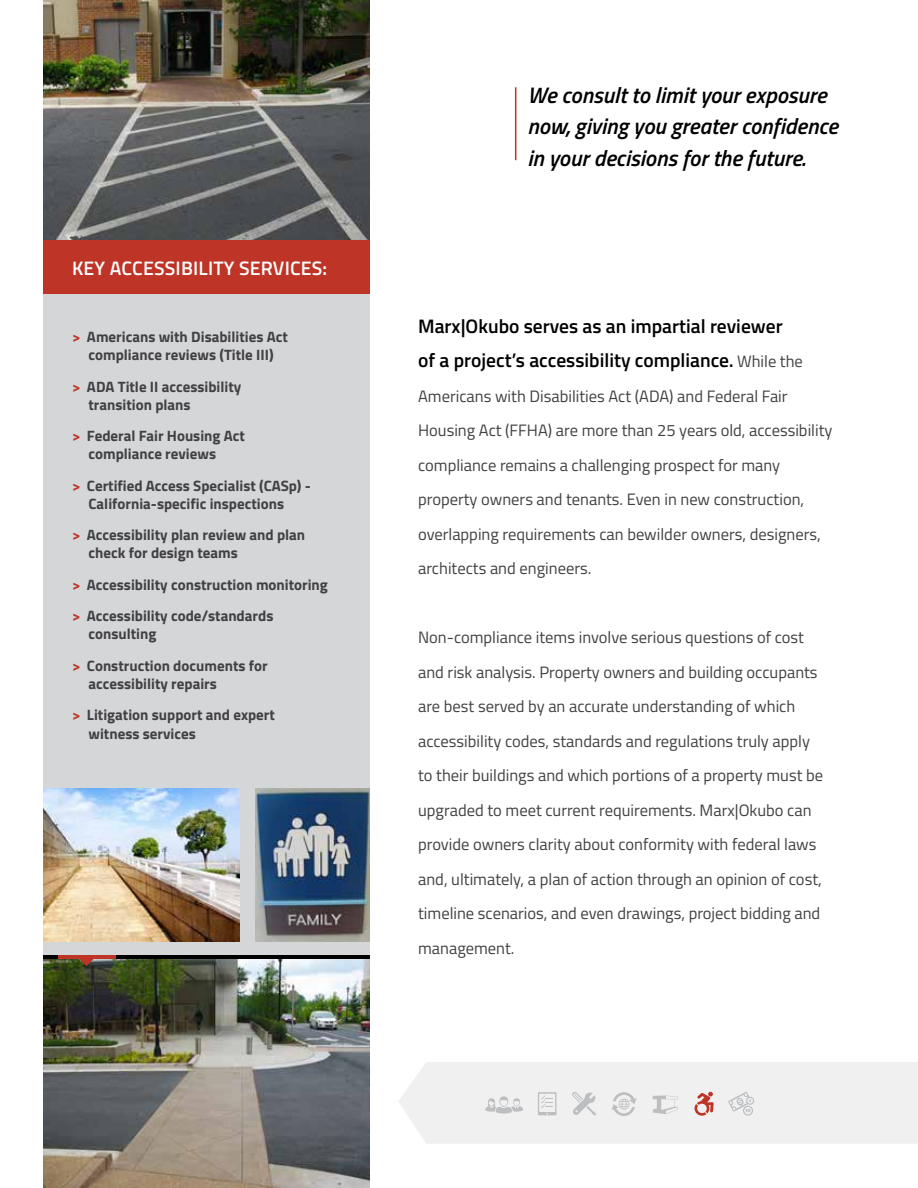
<style>
.page{position:relative;width:918px;height:1188px;background:#fff}
.page>*{position:absolute;margin:0;border:0;box-sizing:border-box;transform-origin:0 0}
.t1{font:italic 600 22.5px/31.5px "Titillium Web";color:#000}
.t2{font:600 19.5px/34.5px "Titillium Web";color:#000}
.t3{font:600 19.5px "Titillium Web";letter-spacing:.01em;color:#fff}
.t4{font:16.5px/34.5px "Titillium Web";color:#414042}
.t5{font:700 15px/18px "Titillium Web";color:#414042}
.s1{color:#be3527}
.s2{font-size:18px}
.s3{font-weight:400;font-size:16.5px;color:#414042}
</style>
<div class="page">
<div style="left:43px;top:0;width:326px;height:1188px;background:#d1d3d4"></div>
<img style="left:43px;top:959px;width:326px;height:229px">
<img style="left:43px;top:0;width:326px;height:240px">
<hr style="left:515px;top:87px;width:1px;height:73px;background:#be3527">
<img style="left:43px;top:788px;width:196px;height:153px">
<img style="left:256px;top:788px;width:113px;height:153px">
<svg style="left:399px;top:1062px;width:519px;height:82px"></svg>
<hr style="left:43px;top:955px;width:326px;height:4px;background:#000">
<svg style="left:79px;top:959px;width:15px;height:7px"></svg>
<hr style="left:58px;top:955px;width:57px;height:4px;background:#be3527">
<div style="left:43px;top:240px;width:326px;height:54px;background:#be3527"></div>
<p class="t3" style="left:72px;top:254px;width:257px">KEY ACCESSIBILITY SERVICES:</p>
<p class="t5" style="left:72px;top:327px;width:217px;text-align:center"><span class="s1">&gt;</span> Americans with Disabilities Act compliance reviews (Title III)</p>
<p class="t5" style="left:88px;top:377px;width:154px;text-indent:-16px"><span class="s1">&gt;</span> ADA Title II accessibility transition plans</p>
<p class="t5" style="left:88px;top:426px;width:158px;text-indent:-16px"><span class="s1">&gt;</span> Federal Fair Housing Act compliance reviews</p>
<p class="t5" style="left:88px;top:476px;width:224px;text-indent:-16px"><span class="s1">&gt;</span> Certified Access Specialist (CASp) -<br>California-specific inspections</p>
<p class="t5" style="left:88px;top:525px;width:218px;text-indent:-16px"><span class="s1">&gt;</span> Accessibility plan review and plan check for design teams</p>
<p class="t5" style="left:72px;top:568px;width:257px;line-height:31.5px"><span class="s1">&gt;</span> Accessibility construction monitoring <span class="s1">&gt;</span> Accessibility code/standards</p>
<p class="t5" style="left:72px;top:618px;width:197px;line-height:31.5px;text-indent:16px">consulting<br><span class="s1">&gt;</span> Construction documents for</p>
<p class="t5" style="left:72px;top:667px;width:204px;line-height:31.5px;text-indent:16px">accessibility repairs<br><span class="s1">&gt;</span> Litigation support and expert</p>
<p class="t5" style="left:88px;top:724px;width:109px">witness services</p>
<h1 class="t1" style="left:527px;top:78px;width:312px">We consult to limit your exposure now, giving you greater confidence in your decisions for the future.</h1>
<p class="t2" style="left:418px;top:308px;width:386px">Marx|Okubo serves as an impartial reviewer of a project’s accessibility compliance<span class="s2">.</span> <span class="s3">While the</span></p>
<p class="t4" style="left:418px;top:378px;width:416px">Americans with Disabilities Act (ADA) and Federal Fair Housing Act (FFHA) are more than 25 years old, accessibility compliance remains a challenging prospect for many property owners and tenants. Even in new construction, overlapping requirements can bewilder owners, designers, architects and engineers.</p>
<p class="t4" style="left:418px;top:619px;width:406px">Non-compliance items involve serious questions of cost and risk analysis. Property owners and building occupants are best served by an accurate understanding of which accessibility codes, standards and regulations truly apply to their buildings and which portions of a property must be upgraded to meet current requirements. Marx|Okubo can provide owners clarity about conformity with federal laws and, ultimately, a plan of action through an opinion of cost, timeline scenarios, and even drawings, project bidding and management.</p>
</div>
